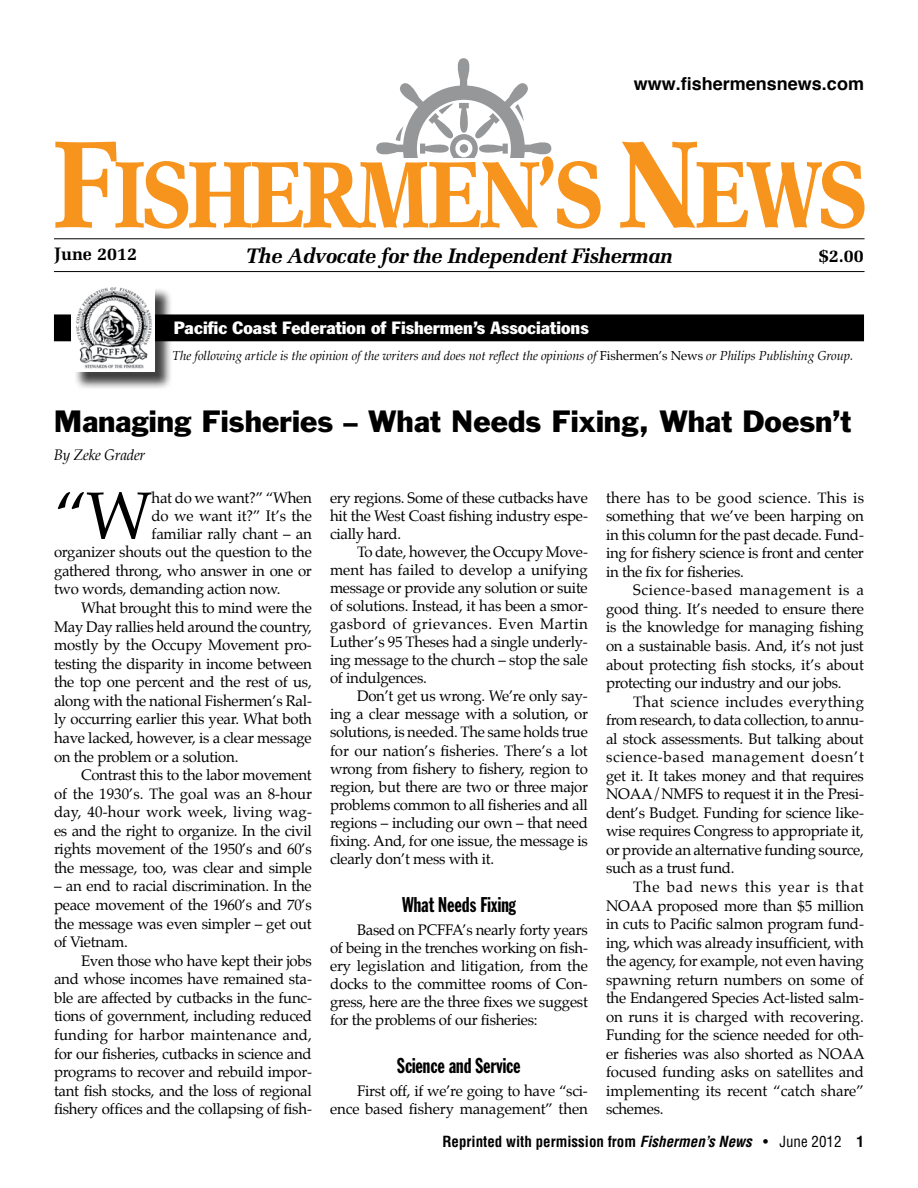
<style>
.page{position:relative;width:918px;height:1188px;background:#fff}
.page>*{position:absolute;margin:0;border:0;box-sizing:border-box;transform-origin:0 0}
.t1{font:66.6px "Palatino";color:#000}
.t2{font:28.5px "Franklin Gothic";color:#000}
.t3{font:italic 700 21px "Melior";letter-spacing:-.03em;color:#000}
.t4{font:21px "Franklin Gothic Extra Cond";color:#000}
.t5{font:700 18px "Helvetica";color:#000}
.t6{font:700 18px "Melior";color:#000}
.t7{font:condensed 17.55px "Franklin Gothic";color:#fff;scale:1.12 1}
.t8{font:15px/18.6px "Palatino";letter-spacing:-.02em;color:#000;text-align:justify}
.t9{font:700 condensed 15px "Helvetica";color:#000}
.t10{font:15px "Palatino";color:#000}
.t11{font:15px "Palatino";letter-spacing:.01em;color:#000}
.t12{font:italic 15px "Palatino";letter-spacing:-.02em;color:#000}
.t13{font:italic 12.75px "Palatino";letter-spacing:-.005em;color:#000}
.s1{font-style:normal}
.s2{font-style:italic}
.s3{font-weight:400}
</style>
<div class="page">
<div style="left:54px;top:315px;width:810px;height:26px;background:#000"></div>
<div style="left:54px;top:314px;width:810px;height:27px;border:1px solid #000"></div>
<div style="left:74px;top:287px;width:99px;height:103px;background:#000;opacity:.75"></div>
<img style="left:72px;top:287px;width:82px;height:85px">
<hr style="left:54px;top:238px;width:811px;height:1px;background:#000">
<hr style="left:54px;top:271px;width:811px;height:1px;background:#000">
<svg style="left:620px;top:142px;width:245px;height:87px"></svg>
<svg style="left:55px;top:58px;width:546px;height:171px"></svg>
<p class="t5" style="left:634px;top:73px;width:232px">www.fishermensnews.com</p>
<p class="t6" style="left:54px;top:242px;width:85px">June 2012</p>
<h3 class="t3" style="left:246px;top:243px;width:429px">The Advocate for the Independent Fisherman</h3>
<p class="t6" style="left:819px;top:245px;width:47px">$2.00</p>
<p class="t7" style="left:174px;top:317px;width:372px">Pacific Coast Federation of Fishermen’s Associations</p>
<p class="t13" style="left:172px;top:346px;width:682px">The following article is the opinion of the writers and does not reflect the opinions of <span class="s1">Fishermen’s News</span> or Philips Publishing Group.</p>
<h2 class="t2" style="left:54px;top:403px;width:799px">Managing Fisheries – What Needs Fixing, What Doesn’t</h2>
<p class="t12" style="left:54px;top:443px;width:93px">By Zeke Grader</p>
<h1 class="t1" style="left:54px;top:461px;width:100px">“W</h1>
<p class="t8" style="left:152px;top:488px;width:162px">hat do we want?” “When</p>
<p class="t8" style="left:152px;top:506px;width:162px">do we want it?” It’s the</p>
<p class="t8" style="left:152px;top:524px;width:162px">familiar rally chant – an</p>
<p class="t8" style="left:54px;top:543px;width:259px">organizer shouts out the question to the</p>
<p class="t8" style="left:54px;top:561px;width:259px">gathered throng, who answer in one or</p>
<p class="t8" style="left:54px;top:580px;width:228px">two words, demanding action now.</p>
<p class="t8" style="left:81px;top:598px;width:232px">What brought this to mind were the</p>
<p class="t8" style="left:54px;top:617px;width:259px">May Day rallies held around the country,</p>
<p class="t8" style="left:54px;top:636px;width:259px">mostly by the Occupy Movement pro-</p>
<p class="t8" style="left:54px;top:654px;width:259px">testing the disparity in income between</p>
<p class="t8" style="left:54px;top:673px;width:259px">the top one percent and the rest of us,</p>
<p class="t8" style="left:54px;top:691px;width:259px">along with the national Fishermen’s Ral-</p>
<p class="t8" style="left:54px;top:710px;width:259px">ly occurring earlier this year. What both</p>
<p class="t8" style="left:54px;top:728px;width:259px">have lacked, however, is a clear message</p>
<p class="t8" style="left:54px;top:747px;width:186px">on the problem or a solution.</p>
<p class="t8" style="left:81px;top:766px;width:232px">Contrast this to the labor movement</p>
<p class="t10" style="left:54px;top:781px;width:260px">of the 1930’s. The goal was an 8-hour</p>
<p class="t11" style="left:54px;top:800px;width:260px">day, 40-hour work week, living wag-</p>
<p class="t8" style="left:54px;top:821px;width:259px">es and the right to organize. In the civil</p>
<p class="t8" style="left:54px;top:840px;width:259px">rights movement of the 1950’s and 60’s</p>
<p class="t8" style="left:54px;top:858px;width:259px">the message, too, was clear and simple</p>
<p class="t8" style="left:54px;top:877px;width:259px">– an end to racial discrimination. In the peace movement of the 1960’s and 70’s the message was even simpler – get out of Vietnam.</p>
<p class="t8" style="left:54px;top:951px;width:259px;text-indent:27px">Even those who have kept their jobs and whose incomes have remained sta&shy;ble are affected by cutbacks in the func&shy;tions of government, including reduced funding for harbor maintenance and, for our fisheries, cutbacks in science and programs to recover and rebuild impor&shy;tant fish stocks, and the loss of regional fishery offices and the collapsing of fish-</p>
<p class="t8" style="left:330px;top:488px;width:259px;line-height:18px">ery regions. Some of these cutbacks have hit the West Coast fishing industry espe&shy;cially hard.</p>
<p class="t8" style="left:330px;top:543px;width:260px;line-height:18px;text-indent:27px">To date, however, the Occupy Move&shy;ment has failed to develop a unifying message or provide any solution or suite of solutions. Instead, it has been a smor&shy;gasbord of grievances. Even Martin Luther’s 95 Theses had a single underly&shy;ing message to the church – stop the sale of indulgences.</p>
<p class="t8" style="left:330px;top:687px;width:260px;line-height:18px;text-indent:27px">Don’t get us wrong. We’re only say&shy;ing a clear message with a solution, or solutions, is needed. The same holds true for our nation’s fisheries. There’s a lot wrong from fishery to fishery, region to region, but there are two or three major problems common to all fisheries and all regions – including our own – that need fixing. And, for one issue, the message is clearly don’t mess with it.</p>
<h3 class="t4" style="left:402px;top:893px;width:115px">What Needs Fixing</h3>
<p class="t8" style="left:330px;top:921px;width:259px;line-height:18px;text-indent:27px">Based on PCFFA’s nearly forty years of being in the trenches working on fish&shy;ery legislation and litigation, from the docks to the committee rooms of Con&shy;gress, here are the three fixes we suggest for the problems of our fisheries:</p>
<h3 class="t4" style="left:397px;top:1054px;width:125px">Science and Service</h3>
<p class="t8" style="left:330px;top:1082px;width:259px;line-height:18px;text-align:right">First off, if we’re going to have “sci&shy;ence based fishery management” then</p>
<p class="t8" style="left:606px;top:488px;width:260px">there has to be good science. This is something that we’ve been harping on in this column for the past decade. Fund&shy;ing for fishery science is front and center in the fix for fisheries.</p>
<p class="t8" style="left:606px;top:581px;width:260px;text-indent:27px">Science-based management is a good thing. It’s needed to ensure there is the knowledge for managing fishing on a sustainable basis. And, it’s not just about protecting fish stocks, it’s about protecting our industry and our jobs.</p>
<p class="t8" style="left:606px;top:692px;width:260px;text-indent:27px">That science includes everything from research, to data collection, to annu&shy;al stock assessments. But talking about science-based management doesn’t get it. It takes money and that requires NOAA/NMFS to request it in the Presi&shy;dent’s Budget. Funding for science like&shy;wise requires Congress to appropriate it, or provide an alternative funding source, such as a trust fund.</p>
<p class="t8" style="left:606px;top:878px;width:260px;text-indent:27px">The bad news this year is that NOAA proposed more than $5 million in cuts to Pacific salmon program fund&shy;ing, which was already insufficient, with the agency, for example, not even having spawning return numbers on some of the Endangered Species Act-listed salm&shy;on runs it is charged with recovering.<br>Funding for the science needed for oth&shy;er fisheries was also shorted as NOAA focused funding asks on satellites and implementing its recent “catch share” schemes.</p>
<p class="t9" style="left:442px;top:1132px;width:423px">Reprinted with permission from <span class="s2">Fishermen’s News</span> <span class="s3">• June 2012</span> 1</p>
</div>
